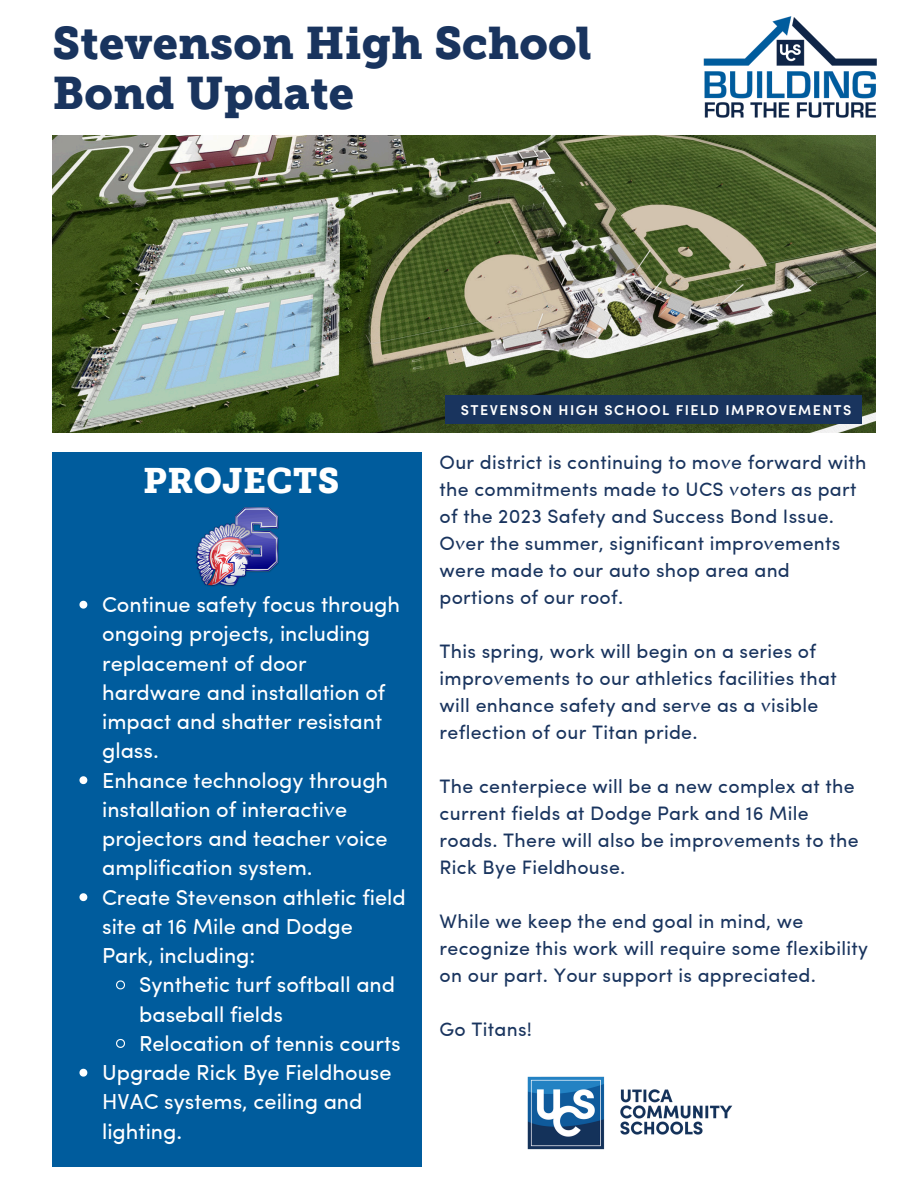
<style>
.page{position:relative;width:918px;height:1188px;background:#fff}
.page>*{position:absolute;margin:0;border:0;box-sizing:border-box;transform-origin:0 0}
.t1{font:45px/50.7px "Museo Slab W00 900";letter-spacing:.005em;color:#19345e}
.t2{font:34.95px "Museo Slab W00 900";letter-spacing:.01em;color:#fff}
.t3{font:21.75px/29.2px "Sofia Pro";color:#fff}
.t4{font:19.5px/27px "Sofia Pro";letter-spacing:.015em;color:#19345e}
.t5{font:600 14.25px "Sofia Pro";letter-spacing:.1em;color:#fff}
</style>
<div class="page">
<div style="left:52px;top:452px;width:370px;height:715px;background:#005c9d"></div>
<svg style="left:79px;top:601px;width:8px;height:8px"></svg>
<svg style="left:79px;top:776px;width:8px;height:8px"></svg>
<svg style="left:79px;top:893px;width:8px;height:8px"></svg>
<svg style="left:116px;top:980px;width:9px;height:10px"></svg>
<svg style="left:116px;top:1038px;width:9px;height:10px"></svg>
<svg style="left:79px;top:1069px;width:8px;height:8px"></svg>
<img style="left:703px;top:17px;width:173px;height:101px">
<img style="left:527px;top:1076px;width:206px;height:74px">
<img style="left:52px;top:136px;width:824px;height:297px">
<img style="left:196px;top:507px;width:83px;height:80px">
<div style="left:445px;top:395px;width:417px;height:29px;background:#19345e"></div>
<p class="t1" style="left:52px;top:18px;width:541px">Stevenson High School<br>Bond Update</p>
<p class="t2" style="left:143px;top:460px;width:198px">PROJECTS</p>
<p class="t3" style="left:102px;top:588px;width:299px">Continue safety focus through ongoing projects, including replacement of door hardware and installation of impact and shatter resistant glass.</p>
<p class="t3" style="left:102px;top:764px;width:288px">Enhance technology through installation of interactive projectors and teacher voice amplification system.</p>
<p class="t3" style="left:102px;top:881px;width:305px">Create Stevenson athletic field site at 16 Mile and Dodge<br>Park, including:</p>
<p class="t3" style="left:139px;top:969px;width:258px">Synthetic turf softball and baseball fields</p>
<p class="t3" style="left:139px;top:1027px;width:263px">Relocation of tennis courts</p>
<p class="t3" style="left:102px;top:1056px;width:291px">Upgrade Rick Bye Fieldhouse<br>HVAC systems, ceiling and lighting.</p>
<p class="t5" style="left:461px;top:399px;width:392px">STEVENSON HIGH SCHOOL FIELD IMPROVEMENTS</p>
<h1 class="t4" style="left:440px;top:448px;width:428px">Our district is continuing to move forward with</h1>
<p class="t4" style="left:440px;top:475px;width:418px">the commitments made to UCS voters as part of the 2023 Safety and Success Bond Issue.<br>Over the summer, significant improvements were made to our auto shop area and portions of our roof.</p>
<p class="t4" style="left:440px;top:637px;width:399px">This spring, work will begin on a series of improvements to our athletics facilities that will enhance safety and serve as a visible reflection of our Titan pride.</p>
<p class="t4" style="left:440px;top:772px;width:421px">The centerpiece will be a new complex at the current fields at Dodge Park and 16 Mile roads. There will also be improvements to the Rick Bye Fieldhouse.</p>
<h2 class="t4" style="left:440px;top:907px;width:430px">While we keep the end goal in mind, we recognize this work will require some flexibility on our part. Your support is appreciated.</h2>
<p class="t4" style="left:440px;top:1015px;width:94px">Go Titans!</p>
</div>
